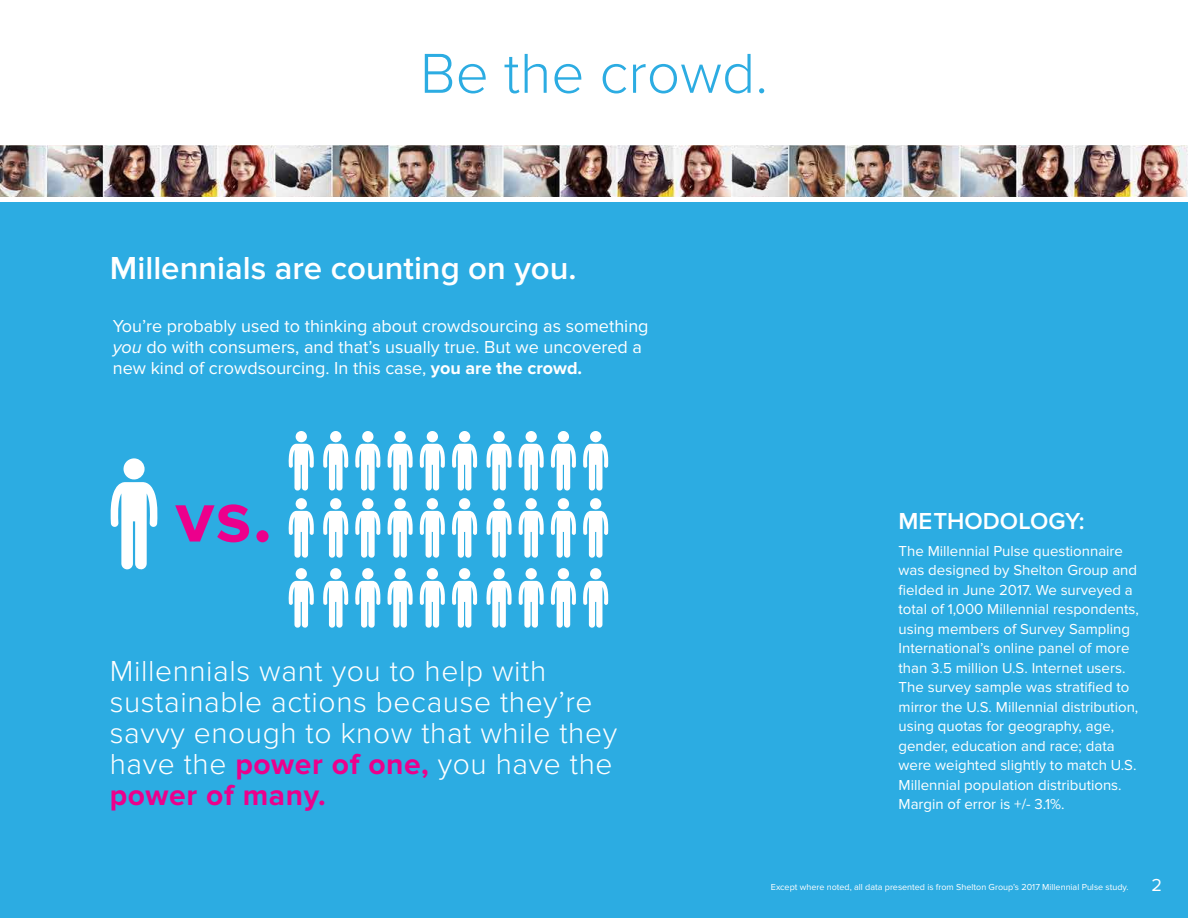
<style>
.page{position:relative;width:1188px;height:918px;background:#fff}
.page>*{position:absolute;margin:0;border:0;box-sizing:border-box;transform-origin:0 0}
.t1{font:700 75px "Proxima Nova";color:#ec008c}
.t2{font:300 58.35px "Proxima Nova";color:#2cace2}
.t3{font:600 33px "Proxima Nova";color:#fff}
.t4{font:300 30px/30.8px "Proxima Nova";letter-spacing:.02em;color:#fff}
.t5{font:600 24px "Proxima Nova";color:#fff}
.t6{font:18px/21px "Proxima Nova";color:#fff}
.t7{font:15px/19.5px "Proxima Nova";color:#fff}
.t8{font:9px "Proxima Nova";color:#fff}
.s1{font-style:italic}
.s2{font-weight:700}
.s3{font-weight:700;color:#ec008c}
</style>
<div class="page">
<div style="left:0;top:202px;width:1188px;height:716px;background:#2cace2"></div>
<svg style="left:111px;top:458px;width:47px;height:112px"></svg>
<svg style="left:289px;top:431px;width:25px;height:60px"></svg>
<svg style="left:452px;top:431px;width:25px;height:60px"></svg>
<svg style="left:289px;top:498px;width:25px;height:60px"></svg>
<svg style="left:452px;top:498px;width:25px;height:60px"></svg>
<svg style="left:289px;top:568px;width:25px;height:60px"></svg>
<svg style="left:452px;top:568px;width:25px;height:60px"></svg>
<svg style="left:323px;top:431px;width:25px;height:60px"></svg>
<svg style="left:486px;top:431px;width:26px;height:60px"></svg>
<svg style="left:323px;top:498px;width:25px;height:60px"></svg>
<svg style="left:486px;top:498px;width:26px;height:60px"></svg>
<svg style="left:323px;top:568px;width:25px;height:60px"></svg>
<svg style="left:486px;top:568px;width:26px;height:60px"></svg>
<svg style="left:355px;top:431px;width:26px;height:60px"></svg>
<svg style="left:519px;top:431px;width:25px;height:60px"></svg>
<svg style="left:355px;top:498px;width:26px;height:60px"></svg>
<svg style="left:519px;top:498px;width:25px;height:60px"></svg>
<svg style="left:355px;top:568px;width:26px;height:60px"></svg>
<svg style="left:519px;top:568px;width:25px;height:60px"></svg>
<svg style="left:387px;top:431px;width:26px;height:60px"></svg>
<svg style="left:551px;top:431px;width:25px;height:60px"></svg>
<svg style="left:387px;top:498px;width:26px;height:60px"></svg>
<svg style="left:551px;top:498px;width:25px;height:60px"></svg>
<svg style="left:387px;top:568px;width:26px;height:60px"></svg>
<svg style="left:551px;top:568px;width:25px;height:60px"></svg>
<svg style="left:420px;top:431px;width:25px;height:60px"></svg>
<svg style="left:583px;top:431px;width:25px;height:60px"></svg>
<svg style="left:420px;top:498px;width:25px;height:60px"></svg>
<svg style="left:583px;top:498px;width:25px;height:60px"></svg>
<svg style="left:420px;top:568px;width:25px;height:60px"></svg>
<svg style="left:583px;top:568px;width:25px;height:60px"></svg>
<img style="left:0;top:146px;width:1188px;height:51px">
<h2 class="t2" style="left:420px;top:40px;width:350px">Be the crowd.</h2>
<h3 class="t3" style="left:110px;top:249px;width:468px">Millennials are counting on you.</h3>
<p class="t6" style="left:113px;top:316px;width:537px">You’re probably used to thinking about crowdsourcing as something <span class="s1">you</span> do with consumers, and that’s usually true. But we uncovered a new kind of crowdsourcing. In this case, <span class="s2">you are the crowd.</span></p>
<h1 class="t1" style="left:176px;top:473px;width:98px">vs.</h1>
<h3 class="t4" style="left:110px;top:656px;width:509px">Millennials want you to help with sustainable actions because they’re savvy enough to know that while they have the <span class="s3">power of one,</span> you have the <span class="s3">power of many.</span></h3>
<h3 class="t5" style="left:899px;top:508px;width:188px">METHODOLOGY:</h3>
<p class="t7" style="left:899px;top:541px;width:242px">The Millennial Pulse questionnaire was designed by Shelton Group and fielded in June 2017. We surveyed a total of 1,000 Millennial respondents, using members of Survey Sampling International’s online panel of more than 3.5 million U.S. Internet users.<br>The survey sample was stratified to mirror the U.S. Millennial distribution, using quotas for geography, age, gender, education and race; data were weighted slightly to match U.S.<br>Millennial population distributions.<br>Margin of error is +/- 3.1%.</p>
<p class="t8" style="left:771px;top:882px;width:359px">Except where noted, all data presented is from Shelton Group’s 2017 Millennial Pulse study.</p>
<p class="t6" style="left:1152px;top:875px;width:12px">2</p>
</div>
